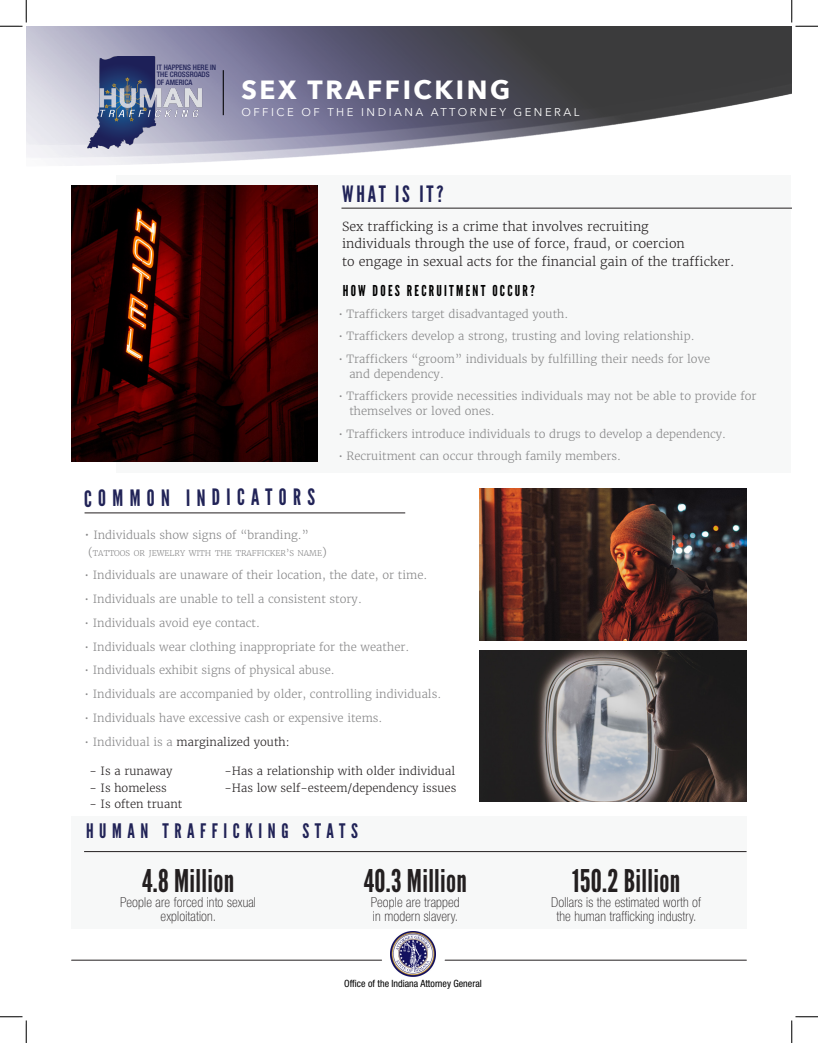
<style>
.page{position:relative;width:818px;height:1043px;background:#fff}
.page>*{position:absolute;margin:0;border:0;box-sizing:border-box;transform-origin:0 0}
.Web_Statistics_Text{font:31.25px "League Gothic";letter-spacing:.01em;color:#231f20}
.t1{font:700 26.25px "Avenir Next";letter-spacing:.1em;color:#fff}
.Page_Section_Header{font:22.5px "League Gothic";letter-spacing:.13em;color:#212357}
.Page_Section_Header-2{font:20px "League Gothic";letter-spacing:.28em;color:#212357}
.Page_Section_Header-3{font:15px "League Gothic";letter-spacing:.15em;color:#000}
.Web_Statistics_Text-2{font:100 condensed 13.75px "Helvetica Neue LT Std";letter-spacing:.01em;color:#231f20}
.Body_Text{font:300 12.5px "Merriweather";color:#231f20}
.Body_Text-2{font:300 11.25px/15px "Merriweather";color:#868687}
.Body_Text-3{font:300 11.25px "Merriweather";color:#231f20}
.t2{font:11.25px "Avenir Next";letter-spacing:.22em;color:#fff}
.Page_Section_Header-4{font:condensed 10px "Helvetica Neue LT Std";color:#000}
.Body_Text-4{font:300 7.88px "Merriweather";color:#868687}
.Page_Section_Header-5{font:500 condensed 7.5px "Helvetica Neue LT Std";color:#212357}
.s1{font-size:12.5px}
.s2{font-size:11.25px}
.s3{font-size:8.75px}
.s4{color:#868687}
</style>
<div class="page">
<img style="left:26px;top:26px;width:766px;height:139px">
<div style="left:71px;top:816px;width:675px;height:113px;background:#f7f8f8"></div>
<div style="left:116px;top:175px;width:675px;height:297px;background:#f7f8f8"></div>
<hr style="left:84px;top:851px;width:662px;height:1px;background:#231f20">
<hr style="left:85px;top:513px;width:320px;height:1px;background:#231f20">
<hr style="left:341px;top:208px;width:451px;height:1px;background:#231f20">
<hr style="left:223px;top:70px;width:1px;height:45px;background:#000">
<img style="left:87px;top:57px;width:117px;height:91px">
<hr style="left:72px;top:960px;width:310px;height:1px;background:#231f20">
<hr style="left:445px;top:960px;width:301px;height:1px;background:#231f20">
<img style="left:391px;top:931px;width:45px;height:46px">
<img style="left:479px;top:651px;width:267px;height:150px">
<img style="left:72px;top:186px;width:246px;height:275px">
<img style="left:479px;top:488px;width:267px;height:153px">
<svg style="left:0;top:0;width:27px;height:27px"></svg>
<svg style="left:0;top:1016px;width:27px;height:27px"></svg>
<svg style="left:791px;top:0;width:27px;height:27px"></svg>
<svg style="left:791px;top:1016px;width:27px;height:27px"></svg>
<p class="Page_Section_Header-5" style="left:157px;top:62px;width:61px">IT HAPPENS HERE IN</p>
<p class="Page_Section_Header-5" style="left:157px;top:70px;width:54px">THE CROSSROADS</p>
<p class="Page_Section_Header-5" style="left:157px;top:77px;width:37px">OF AMERICA</p>
<h2 class="t1" style="left:241px;top:67px;width:270px">SEX TRAFFICKING</h2>
<p class="t2" style="left:241px;top:103px;width:339px">OFFICE OF THE INDIANA ATTORNEY GENERAL</p>
<p class="Page_Section_Header" style="left:342px;top:181px;width:103px">WHAT IS IT?</p>
<p class="Body_Text" style="left:342px;top:218px;width:308px">Sex trafficking is a crime that involves recruiting</p>
<p class="Body_Text" style="left:342px;top:236px;width:344px">individuals through the use of force, fraud, or coercion</p>
<p class="Body_Text" style="left:342px;top:253px;width:394px">to engage in sexual acts for the financial gain of the trafficker.</p>
<p class="Page_Section_Header-3" style="left:343px;top:282px;width:194px">HOW DOES RECRUITMENT OCCUR?</p>
<p class="Body_Text-2" style="left:338px;top:306px;width:232px">• Traffickers target disadvantaged youth.</p>
<p class="Body_Text-2" style="left:338px;top:328px;width:358px">• Traffickers develop a strong, trusting and loving relationship.</p>
<p class="Body_Text-2" style="left:338px;top:351px;width:373px">• Traffickers “groom” individuals by fulfilling their needs for love</p>
<p class="Body_Text-2" style="left:349px;top:366px;width:96px">and dependency.</p>
<p class="Body_Text-2" style="left:349px;top:388px;width:409px;text-indent:-11px">• Traffickers provide necessities individuals may not be able to provide for themselves or loved ones.</p>
<p class="Body_Text-2" style="left:338px;top:426px;width:389px">• Traffickers introduce individuals to drugs to develop a dependency.</p>
<p class="Body_Text-2" style="left:338px;top:448px;width:284px">• Recruitment can occur through family members.</p>
<p class="Page_Section_Header" style="left:84px;top:486px;width:232px;rotate:-1deg">COMMON INDICATORS</p>
<p class="Body_Text-2" style="left:85px;top:528px;width:226px"><span class="s1">•</span> Individuals show signs of “branding.”</p>
<p class="Body_Text-4" style="left:88px;top:548px;width:240px"><span class="s2">(</span>TATTOOS OR JEWELRY WITH THE TRAFFICKER<span class="s3">’</span>S NAME<span class="s2">)</span></p>
<p class="Body_Text-2" style="left:85px;top:568px;width:344px">• Individuals are unaware of their location, the date, or time.</p>
<p class="Body_Text-2" style="left:85px;top:592px;width:279px">• Individuals are unable to tell a consistent story.</p>
<p class="Body_Text-2" style="left:85px;top:615px;width:177px">• Individuals avoid eye contact.</p>
<p class="Body_Text-2" style="left:85px;top:639px;width:326px">• Individuals wear clothing inappropriate for the weather.</p>
<p class="Body_Text-2" style="left:85px;top:663px;width:252px">• Individuals exhibit signs of physical abuse.</p>
<p class="Body_Text-2" style="left:85px;top:687px;width:358px">• Individuals are accompanied by older, controlling individuals.</p>
<p class="Body_Text-2" style="left:85px;top:710px;width:299px">• Individuals have excessive cash or expensive items.</p>
<p class="Body_Text-3" style="left:85px;top:735px;width:207px"><span class="s4">• Individual is a</span> marginalized youth:</p>
<p class="Body_Text-3" style="left:90px;top:764px;width:85px">- Is a runaway</p>
<p class="Body_Text-3" style="left:225px;top:764px;width:232px">-Has a relationship with older individual</p>
<p class="Body_Text-3" style="left:90px;top:781px;width:79px">- Is homeless</p>
<p class="Body_Text-3" style="left:225px;top:781px;width:233px">-Has low self-esteem/dependency issues</p>
<p class="Body_Text-3" style="left:90px;top:797px;width:94px">- Is often truant</p>
<p class="Page_Section_Header-2" style="left:86px;top:819px;width:273px">HUMAN TRAFFICKING STATS</p>
<p class="Web_Statistics_Text" style="left:142px;top:863px;width:94px">4.8 Million</p>
<p class="Web_Statistics_Text-2" style="left:120px;top:895px;width:137px">People are forced into sexual</p>
<p class="Web_Statistics_Text-2" style="left:161px;top:908px;width:57px">exploitation.</p>
<p class="Web_Statistics_Text" style="left:364px;top:863px;width:105px">40.3 Million</p>
<p class="Web_Statistics_Text-2" style="left:371px;top:895px;width:90px">People are trapped</p>
<p class="Web_Statistics_Text-2" style="left:373px;top:908px;width:87px">in modern slavery.</p>
<p class="Page_Section_Header-4" style="left:344px;top:978px;width:139px">Office of the Indiana Attorney General</p>
<p class="Web_Statistics_Text" style="left:572px;top:863px;width:110px">150.2 Billion</p>
<p class="Web_Statistics_Text-2" style="left:551px;top:895px;width:151px">Dollars is the estimated worth of</p>
<p class="Web_Statistics_Text-2" style="left:556px;top:908px;width:141px">the human trafficking industry.</p>
</div>
